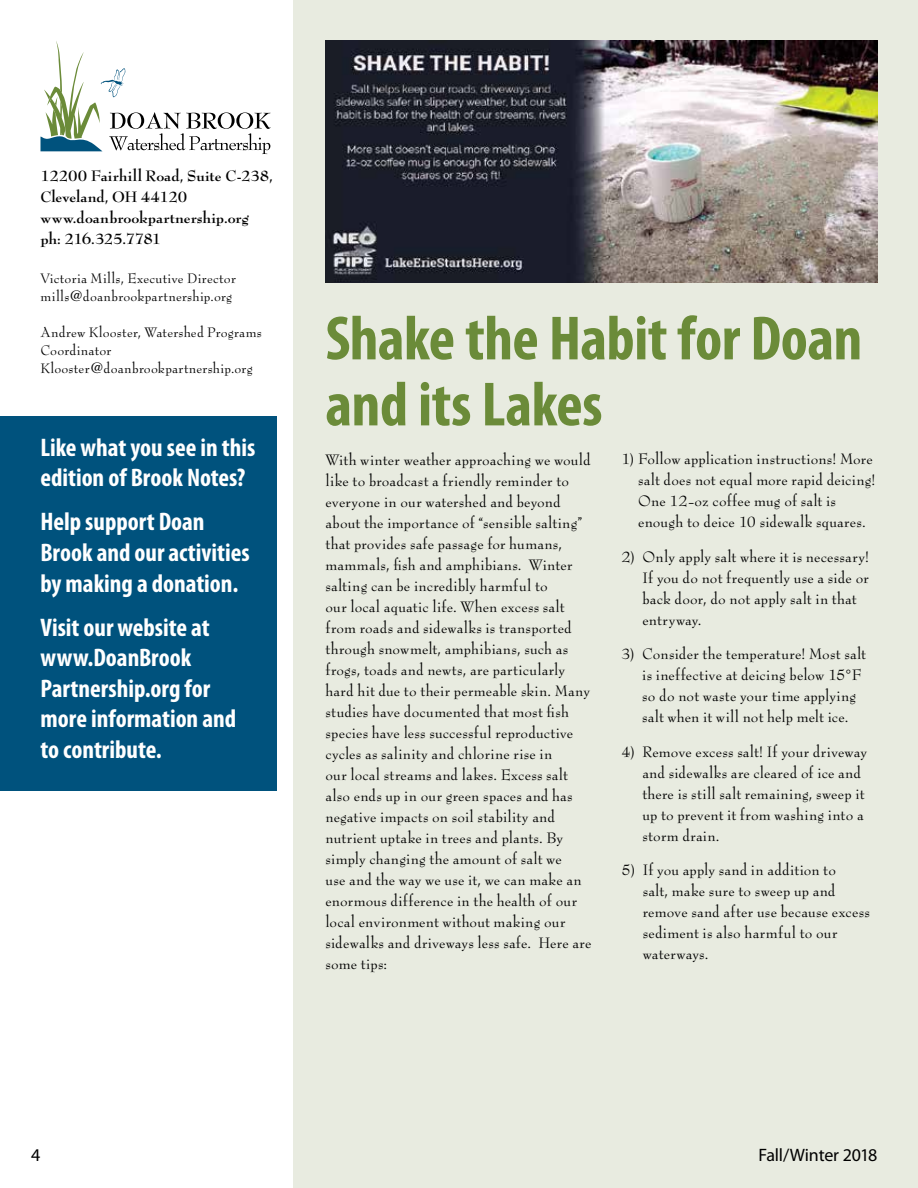
<style>
.page{position:relative;width:918px;height:1188px;background:#fff}
.page>*{position:absolute;margin:0;border:0;box-sizing:border-box;transform-origin:0 0}
.t1{font:700 condensed 63px/66px "Myriad Pro";letter-spacing:-.01em;color:#6b8b39}
.t2{font:700 condensed 25.5px/30.6px "Myriad Pro";color:#fff}
.t3{font:18px "Myriad Pro";letter-spacing:-.015em;color:#000}
.t4{font:16.5px/21px "Bernhard Modern Std";letter-spacing:.01em;color:#000}
.t5{font:700 16.5px/21px "Bernhard Modern Std";letter-spacing:-.005em;color:#000}
.t6{font:15px/18px "Bernhard Modern Std";letter-spacing:.015em;color:#000}
</style>
<div class="page">
<div style="left:294px;top:0;width:624px;height:1188px;background:#e8ebe0"></div>
<div style="left:0;top:416px;width:276px;height:375px;background:#00527d"></div>
<svg style="left:41px;top:41px;width:230px;height:113px"></svg>
<img style="left:326px;top:40px;width:552px;height:242px">
<p class="t5" style="left:40px;top:165px;width:234px">12200 Fairhill Road, Suite C-238,<br>Cleveland, OH 44120 www.doanbrookpartnership.org ph: 216.325.7781</p>
<p class="t6" style="left:40px;top:269px;width:197px">Victoria Mills, Executive Director mills@doanbrookpartnership.org</p>
<p class="t6" style="left:40px;top:323px;width:223px">Andrew Klooster, Watershed Programs<br>Coordinator<br>Klooster@doanbrookpartnership.org</p>
<h2 class="t2" style="left:40px;top:431px;width:216px">Like what you see in this edition of Brook Notes?</h2>
<h2 class="t2" style="left:40px;top:506px;width:211px">Help support Doan<br>Brook and our activities by making a donation.</h2>
<h2 class="t2" style="left:40px;top:611px;width:197px">Visit our website at www.DoanBrook<br>Partnership.org for more information and to contribute.</h2>
<h1 class="t1" style="left:326px;top:304px;width:538px">Shake the Habit for Doan and its Lakes</h1>
<p class="t4" style="left:326px;top:450px;width:267px">With winter weather approaching we would like to broadcast a friendly reminder to everyone in our watershed and beyond about the importance of “sensible salting” that provides safe passage for humans, mammals, fish and amphibians. Winter salting can be incredibly harmful to<br>our local aquatic life. When excess salt from roads and sidewalks is transported through snowmelt, amphibians, such as frogs, toads and newts, are particularly hard hit due to their permeable skin. Many studies have documented that most fish species have less successful reproductive cycles as salinity and chlorine rise in<br>our local streams and lakes. Excess salt also ends up in our green spaces and has negative impacts on soil stability and nutrient uptake in trees and plants. By simply changing the amount of salt we<br>use and the way we use it, we can make an enormous difference in the health of our local environment without making our sidewalks and driveways less safe. Here are some tips:</p>
<p class="t4" style="left:638px;top:449px;width:239px;text-indent:-17px">1) Follow application instructions! More salt does not equal more rapid deicing!<br>One 12-oz coffee mug of salt is enough to deice 10 sidewalk squares.</p>
<p class="t4" style="left:642px;top:546px;width:228px;text-indent:-21px">2) Only apply salt where it is necessary!<br>If you do not frequently use a side or back door, do not apply salt in that entryway.</p>
<p class="t4" style="left:642px;top:644px;width:225px;text-indent:-21px">3) Consider the temperature! Most salt is ineffective at deicing below 15°F so do not waste your time applying salt when it will not help melt ice.</p>
<p class="t4" style="left:642px;top:741px;width:226px;text-indent:-21px">4) Remove excess salt! If your driveway and sidewalks are cleared of ice and there is still salt remaining, sweep it up to prevent it from washing into a storm drain.</p>
<p class="t4" style="left:643px;top:860px;width:229px;text-indent:-21px">5) If you apply sand in addition to<br>salt, make sure to sweep up and remove sand after use because excess sediment is also harmful to our waterways.</p>
<p class="t3" style="left:31px;top:1144px;width:11px">4</p>
<p class="t3" style="left:759px;top:1144px;width:120px">Fall/Winter 2018</p>
</div>
